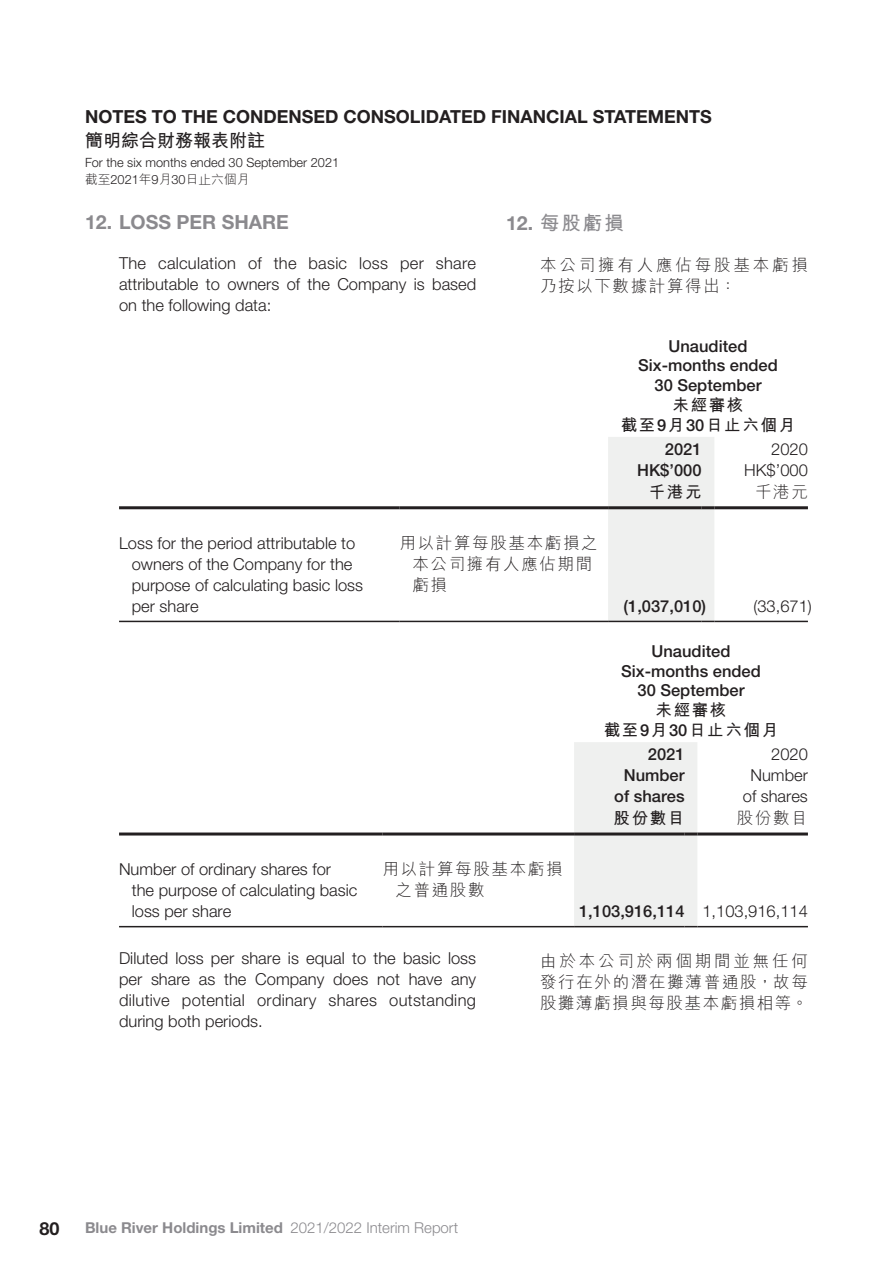
<style>
.page{position:relative;width:893px;height:1263px;background:#fff}
.page>*{position:absolute;margin:0;border:0;box-sizing:border-box;transform-origin:0 0}
.t1{font:700 19.5px "Helvetica Neue LT Std";color:#8b8a8e}
.t2{font:700 19.5px "M Hei HK";color:#8b8a8e}
.t3{font:700 18px "Helvetica Neue LT Std";color:#231f20}
.t4{font:700 18px "M Hei HK";color:#231f20}
.t5{font:300 16.5px/21px "Helvetica Neue LT Std";color:#231f20;text-align:justify}
.t6{font:500 16.5px/19.5px "Helvetica Neue LT Std";color:#231f20;text-align:center}
.t7{font:300 16.5px/21px "M Hei HK";letter-spacing:.1em;color:#231f20}
.t8{font:700 16.5px/19.5px "M Hei HK";letter-spacing:.1em;color:#231f20;text-align:center}
.t9{font:300 16.5px/21px "M Hei HK";letter-spacing:.17em;color:#231f20}
.t10{font:700 15px "Helvetica Neue LT Std";color:#8b8a8e}
.t11{font:300 12.75px "Helvetica Neue LT Std";color:#231f20}
.t12{font:300 12.75px "M Hei HK";color:#231f20}
.s1{font-family:"Helvetica Neue LT Std"}
.s2{font-family:"Helvetica Neue LT Std";font-weight:500}
.s3{font-weight:300}
</style>
<div class="page">
<hr style="left:119px;top:621px;width:281px;height:1px;background:#231f20">
<hr style="left:400px;top:621px;width:208px;height:1px;background:#231f20">
<hr style="left:714px;top:621px;width:94px;height:1px;background:#231f20">
<hr style="left:119px;top:506px;width:281px;height:3px;background:#231f20">
<hr style="left:400px;top:506px;width:208px;height:3px;background:#231f20">
<div style="left:608px;top:437px;width:106px;height:185px;background:#eff0ef"></div>
<hr style="left:714px;top:506px;width:94px;height:3px;background:#231f20">
<hr style="left:119px;top:926px;width:264px;height:1px;background:#231f20">
<hr style="left:383px;top:926px;width:191px;height:1px;background:#231f20">
<hr style="left:697px;top:926px;width:111px;height:1px;background:#231f20">
<hr style="left:119px;top:832px;width:264px;height:3px;background:#231f20">
<hr style="left:383px;top:832px;width:191px;height:3px;background:#231f20">
<div style="left:574px;top:742px;width:123px;height:185px;background:#eff0ef"></div>
<hr style="left:697px;top:832px;width:111px;height:3px;background:#231f20">
<p class="t3" style="left:85px;top:105px;width:628px">NOTES TO THE CONDENSED CONSOLIDATED FINANCIAL STATEMENTS</p>
<p class="t4" style="left:85px;top:127px;width:181px">簡明綜合財務報表附註</p>
<p class="t11" style="left:85px;top:155px;width:256px">For the six months ended 30 September 2021</p>
<p class="t12" style="left:85px;top:173px;width:166px">截至<span class="s1">2021</span>年<span class="s1">9</span>月<span class="s1">30</span>日止六個月</p>
<p class="t1" style="left:85px;top:210px;width:205px">12. LOSS PER SHARE</p>
<p class="t5" style="left:119px;top:253px;width:359px">The calculation of the basic loss per share attributable to owners of the Company is based on the following data:</p>
<p class="t6" style="left:638px;top:336px;width:141px">Unaudited<br>Six-months ended<br>30 September</p>
<p class="t8" style="left:621px;top:394px;width:176px">未經審核<br>截至<span class="s2">9</span>月<span class="s2">30</span>日止六個月</p>
<p class="t6" style="left:665px;top:439px;width:38px">2021</p>
<p class="t5" style="left:771px;top:438px;width:38px">2020</p>
<p class="t6" style="left:637px;top:460px;width:66px">HK$’000</p>
<p class="t5" style="left:744px;top:459px;width:65px">HK$’000</p>
<p class="t8" style="left:649px;top:481px;width:54px">千港元</p>
<p class="t7" style="left:755px;top:481px;width:54px">千港元</p>
<p class="t5" style="left:132px;top:532px;width:233px;text-align:left;text-indent:-13px">Loss for the period attributable to owners of the Company for the purpose of calculating basic loss per share</p>
<p class="t7" style="left:412px;top:532px;width:187px;text-indent:-13px">用以計算每股基本虧損之本公司擁有人應佔期間虧損</p>
<p class="t2" style="left:506px;top:209px;width:119px"><span class="s1">12.</span> 每股虧損</p>
<p class="t9" style="left:540px;top:254px;width:269px">本公司擁有人應佔每股基本虧損乃按以下數據計算得出：</p>
<p class="t6" style="left:624px;top:596px;width:84px">(1,037,010)</p>
<p class="t5" style="left:753px;top:595px;width:60px">(33,671)</p>
<p class="t6" style="left:621px;top:641px;width:141px">Unaudited<br>Six-months ended<br>30 September</p>
<p class="t8" style="left:604px;top:699px;width:176px">未經審核<br>截至<span class="s2">9</span>月<span class="s2">30</span>日止六個月</p>
<p class="t6" style="left:648px;top:744px;width:38px">2021</p>
<p class="t5" style="left:771px;top:744px;width:38px">2020</p>
<p class="t6" style="left:614px;top:765px;width:72px;line-height:21px">Number of shares</p>
<p class="t5" style="left:743px;top:765px;width:67px;text-align:center">Number of shares</p>
<p class="t8" style="left:614px;top:807px;width:72px">股份數目</p>
<p class="t7" style="left:737px;top:807px;width:72px">股份數目</p>
<p class="t5" style="left:132px;top:858px;width:227px;text-align:left;text-indent:-13px">Number of ordinary shares for the purpose of calculating basic loss per share</p>
<p class="t7" style="left:395px;top:859px;width:169px;text-indent:-13px">用以計算每股基本虧損之普通股數</p>
<p class="t6" style="left:579px;top:901px;width:230px">1,103,916,114 <span class="s3">1,103,916,114</span></p>
<p class="t5" style="left:119px;top:947px;width:359px">Diluted loss per share is equal to the basic loss per share as the Company does not have any dilutive potential ordinary shares outstanding during both periods.</p>
<p class="t7" style="left:540px;top:950px;width:269px;text-align:justify">由於本公司於兩個期間並無任何發行在外的潛在攤薄普通股，故每股攤薄虧損與每股基本虧損相等。</p>
<p class="t3" style="left:40px;top:1218px;width:22px">80</p>
<p class="t10" style="left:85px;top:1218px;width:375px">Blue River Holdings Limited <span class="s3">2021/2022 Interim Report</span></p>
</div>
